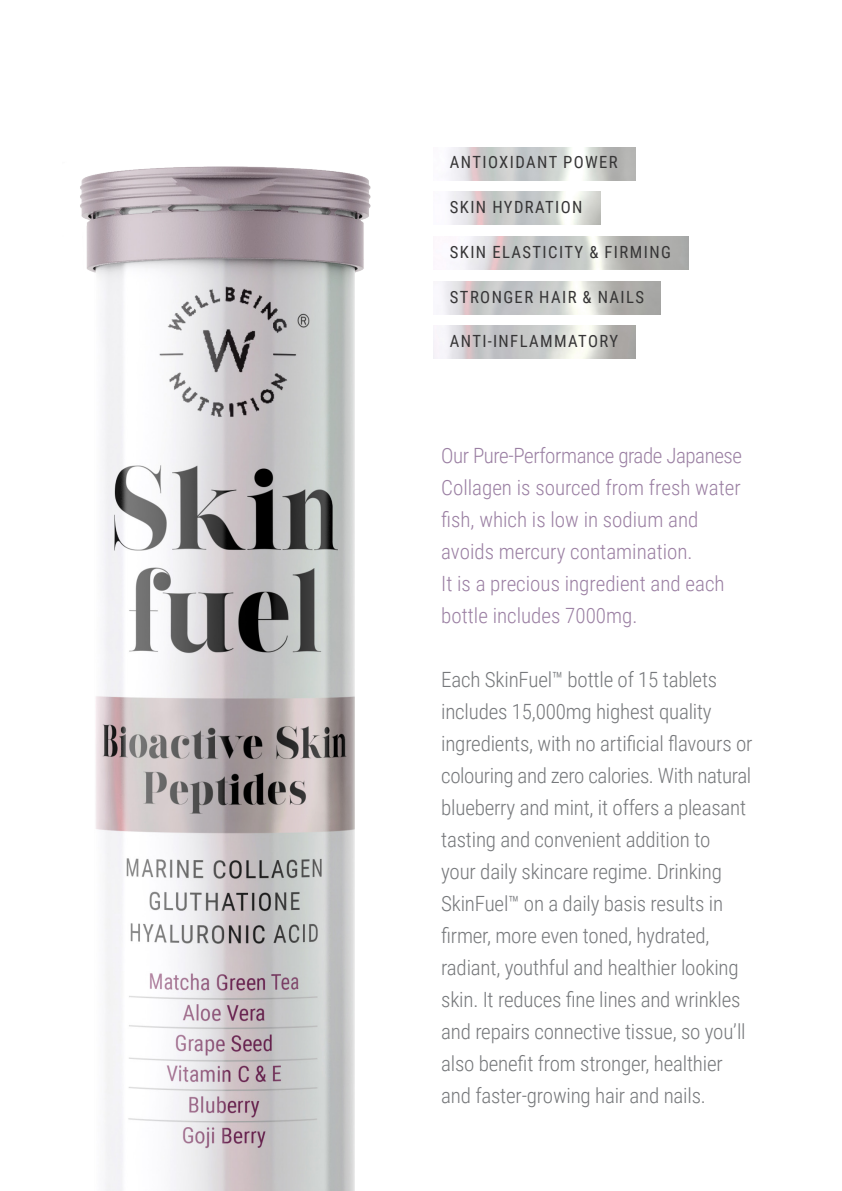
<style>
.page{position:relative;width:842px;height:1191px;background:#fff}
.page>*{position:absolute;margin:0;border:0;box-sizing:border-box;transform-origin:0 0}
.t1{font:300 21px/32px "Roboto Condensed";letter-spacing:-.01em;color:#76787b}
.t2{font:300 21px/32px "Roboto Condensed";color:#9b80a3}
.t3{font:16.8px "Roboto Condensed";letter-spacing:.085em;color:#363536}
</style>
<div class="page">
<img style="left:80px;top:166px;width:291px;height:1025px">
<p class="t3" style="left:450px;top:151px;width:169px">ANTIOXIDANT POWER</p>
<p class="t3" style="left:450px;top:195px;width:134px">SKIN HYDRATION</p>
<p class="t3" style="left:450px;top:240px;width:222px">SKIN ELASTICITY &amp; FIRMING</p>
<p class="t3" style="left:450px;top:285px;width:196px">STRONGER HAIR &amp; NAILS</p>
<p class="t3" style="left:450px;top:329px;width:170px">ANTI-INFLAMMATORY</p>
<p class="t2" style="left:441px;top:438px;width:302px">Our Pure-Performance grade Japanese Collagen is sourced from fresh water fish, which is low in sodium and avoids mercury contamination.</p>
<p class="t2" style="left:441px;top:566px;width:285px">It is a precious ingredient and each bottle includes 7000mg.</p>
<p class="t1" style="left:441px;top:662px;width:313px">Each SkinFuel™ bottle of 15 tablets includes 15,000mg highest quality ingredients, with no artificial flavours or colouring and zero calories. With natural blueberry and mint, it offers a pleasant tasting and convenient addition to<br>your daily skincare regime. Drinking SkinFuel™ on a daily basis results in firmer, more even toned, hydrated, radiant, youthful and healthier looking skin. It reduces fine lines and wrinkles and repairs connective tissue, so you’ll also benefit from stronger, healthier and faster-growing hair and nails.</p>
</div>
